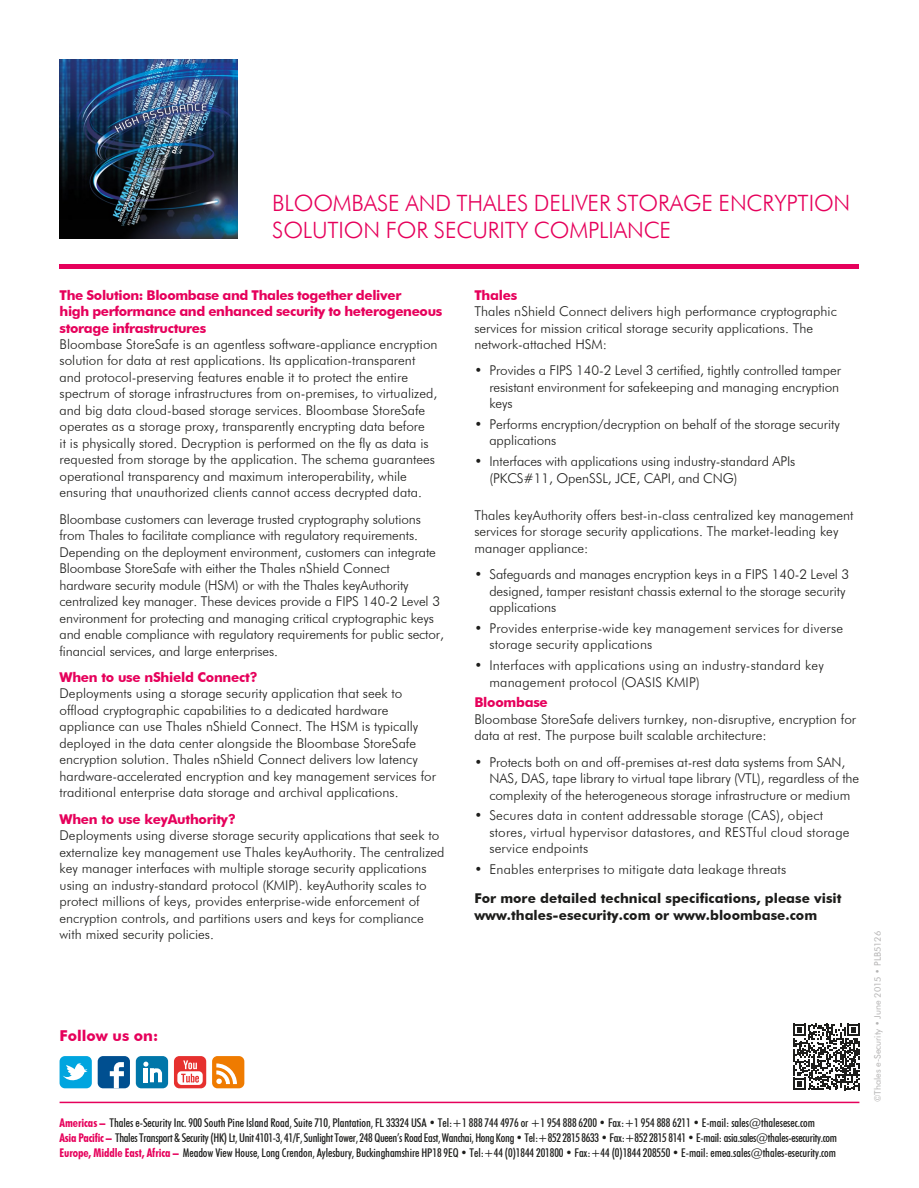
<style>
.page{position:relative;width:919px;height:1188px;background:#fff}
.page>*{position:absolute;margin:0;border:0;box-sizing:border-box;transform-origin:0 0}
.t1{font:300 22.5px/27px "Futura BT";letter-spacing:-.005em;color:#e6005b}
.t2{font:700 15px "Futura BT";color:#e6005b}
.t3{font:300 13.5px/16.5px "Futura BT";color:#1d1d1b}
.t4{font:700 13.5px/16.5px "Futura BT";letter-spacing:-.025em;color:#e6005b}
.t5{font:700 13.5px/16.5px "Futura BT";color:#1d1d1b}
.t6{font:500 condensed 12px/15px "Futura BT";letter-spacing:-.005em;color:#1d1d1b}
.t7{font:9px "Futura BT";color:#b3b2b2}
.s1{font-weight:700;color:#e6005b}
</style>
<div class="page">
<svg style="left:793px;top:1024px;width:66px;height:66px"></svg>
<hr style="left:60px;top:264px;width:799px;height:4px;background:#e6005b">
<img style="left:59px;top:60px;width:179px;height:178px">
<hr style="left:60px;top:1102px;width:799px;height:1px;background:#e6005b">
<div style="left:60px;top:1056px;width:32px;height:32px;background:#00a5df;border-radius:5px"></div>
<svg style="left:63px;top:1063px;width:24px;height:18px"></svg>
<div style="left:98px;top:1056px;width:32px;height:32px;background:#004f90;border-radius:5px"></div>
<svg style="left:110px;top:1062px;width:14px;height:26px"></svg>
<div style="left:136px;top:1056px;width:32px;height:32px;background:#0076a9;border-radius:5px"></div>
<svg style="left:143px;top:1062px;width:19px;height:20px"></svg>
<div style="left:174px;top:1056px;width:32px;height:32px;background:#e6302e;border-radius:5px"></div>
<div style="left:177px;top:1071px;width:26px;height:14px;background:#fff;border-radius:4px"></div>
<svg style="left:181px;top:1060px;width:18px;height:23px"></svg>
<div style="left:212px;top:1056px;width:32px;height:32px;background:#ef7b00;border-radius:5px"></div>
<svg style="left:216px;top:1063px;width:21px;height:21px"></svg>
<h1 class="t1" style="left:272px;top:189px;width:579px">BLOOMBASE AND THALES DELIVER STORAGE ENCRYPTION<br>SOLUTION FOR SECURITY COMPLIANCE</h1>
<p class="t4" style="left:60px;top:286px;width:384px">The Solution: Bloombase and Thales together deliver<br>high performance and enhanced security to heterogeneous storage infrastructures</p>
<p class="t3" style="left:60px;top:336px;width:379px">Bloombase StoreSafe is an agentless software-appliance encryption solution for data at rest applications. Its application-transparent and protocol-preserving features enable it to protect the entire spectrum of storage infrastructures from on-premises, to virtualized, and big data cloud-based storage services. Bloombase StoreSafe operates as a storage proxy, transparently encrypting data before<br>it is physically stored. Decryption is performed on the fly as data is requested from storage by the application. The schema guarantees operational transparency and maximum interoperability, while ensuring that unauthorized clients cannot access decrypted data.</p>
<p class="t3" style="left:60px;top:511px;width:386px">Bloombase customers can leverage trusted cryptography solutions from Thales to facilitate compliance with regulatory requirements.<br>Depending on the deployment environment, customers can integrate Bloombase StoreSafe with either the Thales nShield Connect hardware security module (HSM) or with the Thales keyAuthority centralized key manager. These devices provide a FIPS 140-2 Level 3 environment for protecting and managing critical cryptographic keys and enable compliance with regulatory requirements for public sector, financial services, and large enterprises.</p>
<p class="t4" style="left:60px;top:669px;width:200px">When to use nShield Connect?</p>
<p class="t3" style="left:60px;top:685px;width:378px">Deployments using a storage security application that seek to offload cryptographic capabilities to a dedicated hardware appliance can use Thales nShield Connect. The HSM is typically deployed in the data center alongside the Bloombase StoreSafe encryption solution. Thales nShield Connect delivers low latency hardware-accelerated encryption and key management services for traditional enterprise data storage and archival applications.</p>
<p class="t4" style="left:60px;top:811px;width:178px">When to use keyAuthority?</p>
<p class="t3" style="left:60px;top:827px;width:386px">Deployments using diverse storage security applications that seek to externalize key management use Thales keyAuthority. The centralized key manager interfaces with multiple storage security applications using an industry-standard protocol (KMIP). keyAuthority scales to protect millions of keys, provides enterprise-wide enforcement of encryption controls, and partitions users and keys for compliance with mixed security policies.</p>
<p class="t4" style="left:474px;top:286px;width:44px">Thales</p>
<p class="t3" style="left:474px;top:303px;width:364px">Thales nShield Connect delivers high performance cryptographic services for mission critical storage security applications. The network-attached HSM:</p>
<p class="t3" style="left:489px;top:362px;width:353px;text-indent:-15px">• Provides a FIPS 140-2 Level 3 certified, tightly controlled tamper resistant environment for safekeeping and managing encryption keys</p>
<p class="t3" style="left:489px;top:416px;width:352px;text-indent:-15px">• Performs encryption/decryption on behalf of the storage security applications</p>
<p class="t3" style="left:489px;top:453px;width:307px;text-indent:-15px">• Interfaces with applications using industry-standard APIs (PKCS#11, OpenSSL, JCE, CAPI, and CNG)</p>
<p class="t3" style="left:474px;top:507px;width:381px">Thales keyAuthority offers best-in-class centralized key management services for storage security applications. The market-leading key manager appliance:</p>
<p class="t3" style="left:489px;top:566px;width:361px;text-indent:-15px">• Safeguards and manages encryption keys in a FIPS 140-2 Level 3 designed, tamper resistant chassis external to the storage security applications</p>
<p class="t3" style="left:489px;top:620px;width:355px;text-indent:-15px">• Provides enterprise-wide key management services for diverse storage security applications</p>
<p class="t3" style="left:489px;top:657px;width:336px;text-indent:-15px">• Interfaces with applications using an industry-standard key management protocol (OASIS KMIP)</p>
<p class="t4" style="left:474px;top:694px;width:75px">Bloombase</p>
<p class="t3" style="left:474px;top:711px;width:383px">Bloombase StoreSafe delivers turnkey, non-disruptive, encryption for data at rest. The purpose built scalable architecture:</p>
<p class="t3" style="left:489px;top:754px;width:371px;text-indent:-15px">• Protects both on and off-premises at-rest data systems from SAN,<br>NAS, DAS, tape library to virtual tape library (VTL), regardless of the complexity of the heterogeneous storage infrastructure or medium</p>
<p class="t3" style="left:489px;top:807px;width:361px;text-indent:-15px">• Secures data in content addressable storage (CAS), object stores, virtual hypervisor datastores, and RESTful cloud storage service endpoints</p>
<p class="t3" style="left:474px;top:861px;width:313px">• Enables enterprises to mitigate data leakage threats</p>
<p class="t5" style="left:474px;top:890px;width:368px">For more detailed technical specifications, please visit www.thales-esecurity.com or www.bloombase.com</p>
<p class="t2" style="left:60px;top:1026px;width:100px">Follow us on:</p>
<p class="t6" style="left:60px;top:1115px;width:779px"><span class="s1">Americas –</span> Thales e-Security Inc. 900 South Pine Island Road, Suite 710, Plantation, FL 33324 USA • Tel:+1 888 744 4976 or +1 954 888 6200 • Fax:+1 954 888 6211 • E-mail: sales@thalesesec.com<br><span class="s1">Asia Pacific –</span> Thales Transport &amp; Security (HK) Lt, Unit 4101-3, 41/F, Sunlight Tower, 248 Queen’s Road East, Wanchai, Hong Kong • Tel:+852 2815 8633 • Fax:+852 2815 8141 • E-mail: asia.sales@thales-esecurity.com<br><span class="s1">Europe, Middle East, Africa –</span> Meadow View House, Long Crendon, Aylesbury, Buckinghamshire HP18 9EQ • Tel:+44 (0)1844 201800 • Fax:+44 (0)1844 208550 • E-mail: emea.sales@thales-esecurity.com</p>
<p class="t7" style="left:872px;top:1102px;width:173px;rotate:-90deg">©Thales e-Security • June 2015 • PLB5126</p>
</div>
